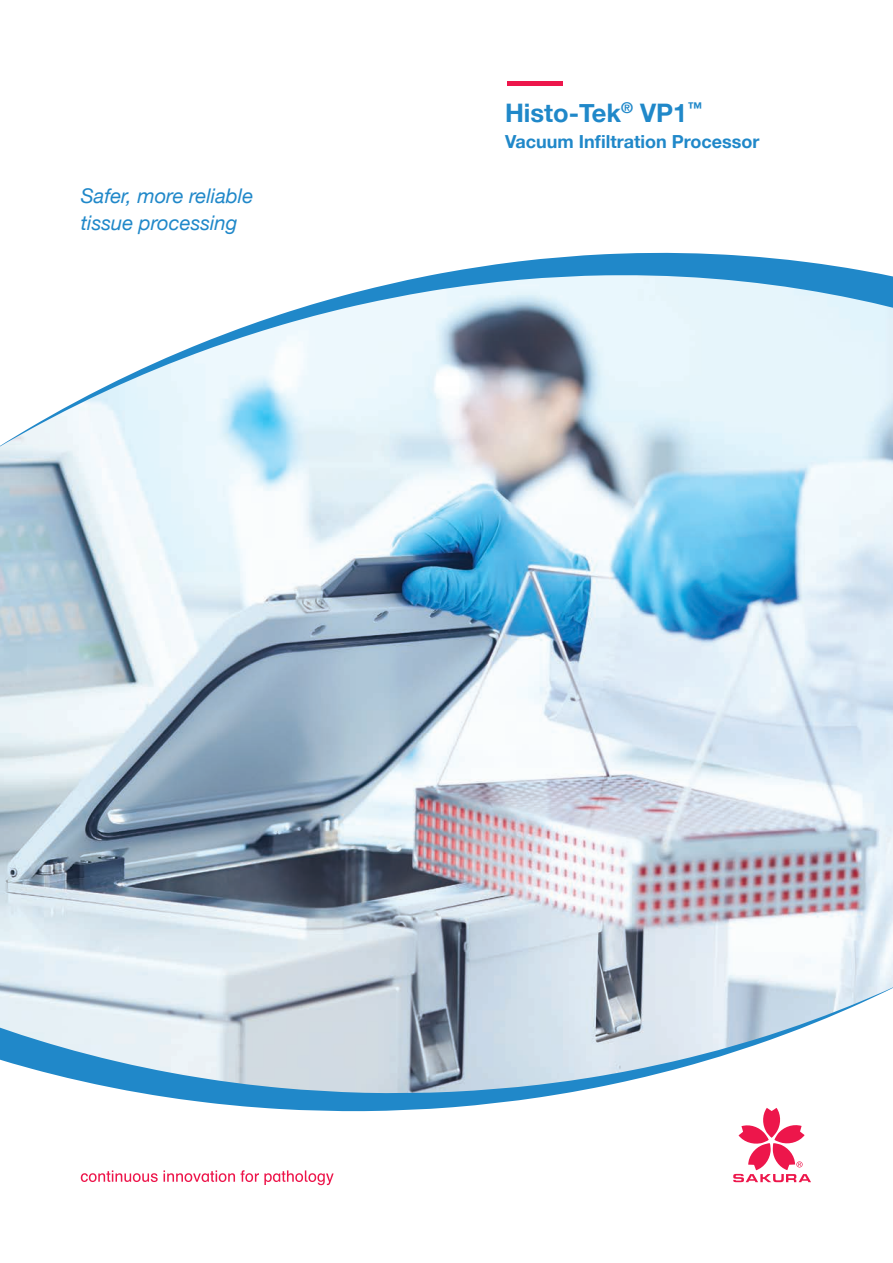
<style>
.page{position:relative;width:893px;height:1263px;background:#fff}
.page>*{position:absolute;margin:0;border:0;box-sizing:border-box;transform-origin:0 0}
.t1{font:700 25.5px "Helvetica Neue";color:#2088c9}
.t2{font:italic 20.25px/27px "Helvetica Neue";color:#2088c9}
.t3{font:700 18px "Helvetica Neue";color:#2088c9}
</style>
<div class="page">
<img style="left:0;top:454px;width:893px;height:527px">
<svg style="left:0;top:253px;width:893px;height:201px;fill:#e6f5fc"></svg>
<svg style="left:0;top:981px;width:893px;height:130px"></svg>
<svg style="left:733px;top:1108px;width:78px;height:74px"></svg>
<svg style="left:81px;top:1170px;width:77px;height:12px"></svg>
<svg style="left:164px;top:1170px;width:71px;height:12px"></svg>
<svg style="left:241px;top:1170px;width:93px;height:15px"></svg>
<hr style="left:507px;top:81px;width:56px;height:4px;background:#ed164b">
<p class="t2" style="left:81px;top:182px;width:174px">Safer, more reliable tissue processing</p>
<p class="t1" style="left:505px;top:97px;width:199px">Histo-Tek<sup>®</sup> VP1<sup>™</sup></p>
<p class="t3" style="left:505px;top:131px;width:256px">Vacuum Infiltration Processor</p>
</div>
